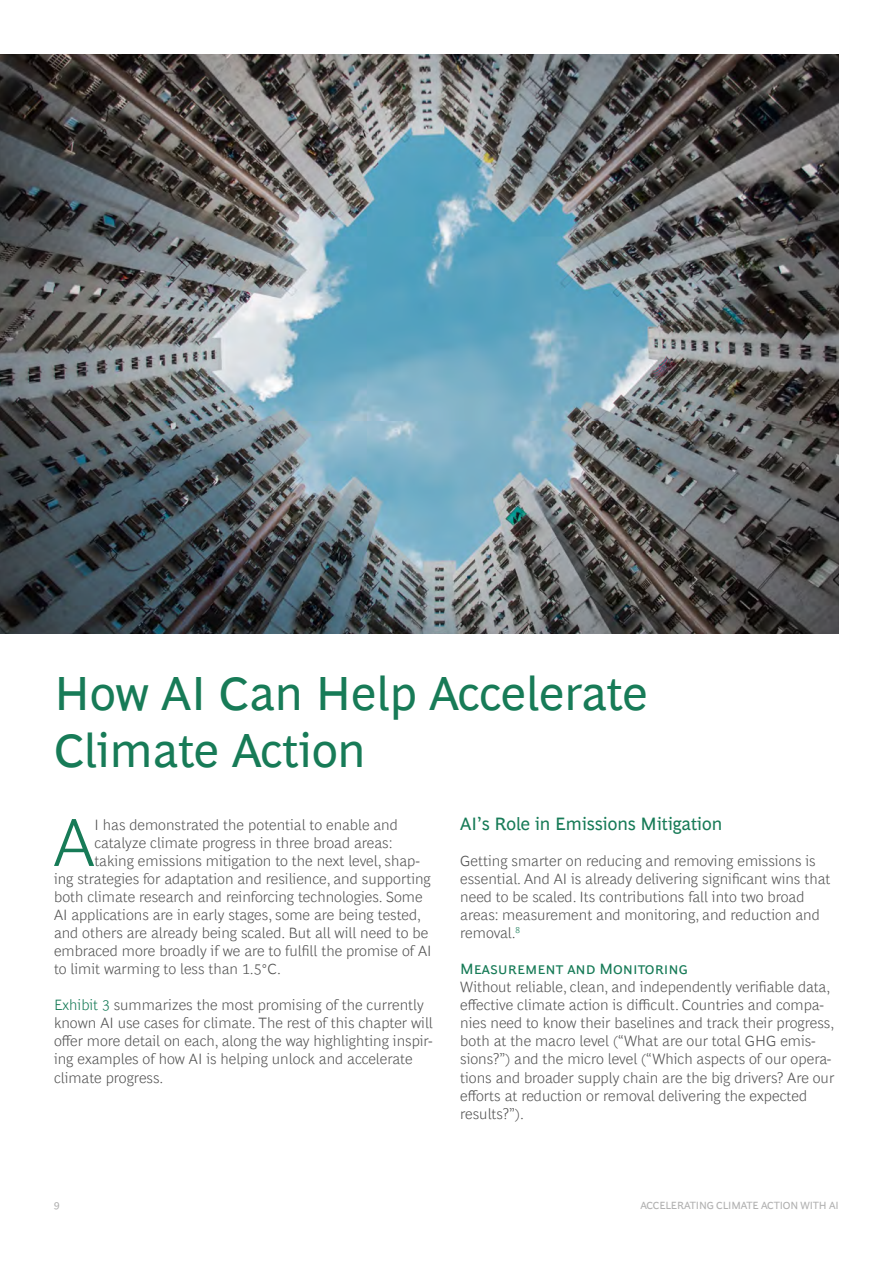
<style>
.page{position:relative;width:893px;height:1263px;background:#fff}
.page>*{position:absolute;margin:0;border:0;box-sizing:border-box;transform-origin:0 0}
.t1{font:300 68.1px "Henderson BCG Sans";color:#177b57}
.t2{font:48px/57.6px "Henderson BCG Sans";color:#177b57}
.t3{font:18px "Henderson BCG Sans";color:#177b57}
.t4{font:300 15px/18px "Henderson BCG Sans";color:#535353}
.t5{font:15px "Henderson BCG Sans";letter-spacing:.005em;color:#177b57}
.t6{font:10.5px "Henderson BCG Sans";letter-spacing:-.02em;color:#b1b1b1}
.s1{color:#177b57}
</style>
<div class="page">
<img style="left:0;top:54px;width:839px;height:579px">
<h2 class="t2" style="left:54px;top:661px;width:595px">How AI Can Help Accelerate<br>Climate Action</h2>
<h1 class="t1" style="left:54px;top:793px;width:43px">A</h1>
<p class="t4" style="left:95px;top:814px;width:305px">I has demonstrated the potential to enable and</p>
<p class="t4" style="left:95px;top:832px;width:299px">catalyze climate progress in three broad areas:</p>
<p class="t4" style="left:95px;top:850px;width:327px">taking emissions mitigation to the next level, shap-</p>
<p class="t4" style="left:54px;top:869px;width:378px">ing strategies for adaptation and resilience, and supporting</p>
<p class="t4" style="left:54px;top:887px;width:370px">both climate research and reinforcing technologies. Some</p>
<p class="t4" style="left:54px;top:905px;width:369px">AI applications are in early stages, some are being tested,</p>
<p class="t4" style="left:54px;top:923px;width:376px">and others are already being scaled. But all will need to be</p>
<p class="t4" style="left:54px;top:941px;width:379px">embraced more broadly if we are to fulfill the promise of AI</p>
<p class="t4" style="left:54px;top:959px;width:228px">to limit warming to less than 1.5°C.</p>
<p class="t4" style="left:54px;top:995px;width:380px"><span class="s1">Exhibit 3</span> summarizes the most promising of the currently known AI use cases for climate. The rest of this chapter will offer more detail on each, along the way highlighting inspir&shy;ing examples of how AI is helping unlock and accelerate climate progress.</p>
<p class="t3" style="left:460px;top:810px;width:264px">AI’s Role in Emissions Mitigation</p>
<p class="t4" style="left:460px;top:850px;width:372px">Getting smarter on reducing and removing emissions is essential. And AI is already delivering significant wins that need to be scaled. Its contributions fall into two broad areas: measurement and monitoring, and reduction and removal.<sup>8</sup></p>
<p class="t5" style="left:460px;top:958px;width:229px">Measurement and Monitoring</p>
<p class="t4" style="left:460px;top:977px;width:376px">Without reliable, clean, and independently verifiable data, effective climate action is difficult. Countries and compa&shy;nies need to know their baselines and track their progress, both at the macro level (“What are our total GHG emis&shy;sions?”) and the micro level (“Which aspects of our opera&shy;tions and broader supply chain are the big drivers? Are our efforts at reduction or removal delivering the expected results?”).</p>
<p class="t6" style="left:54px;top:1198px;width:7px">9</p>
<p class="t6" style="left:640px;top:1198px;width:200px">ACCELERATING CLIMATE ACTION WITH AI</p>
</div>
